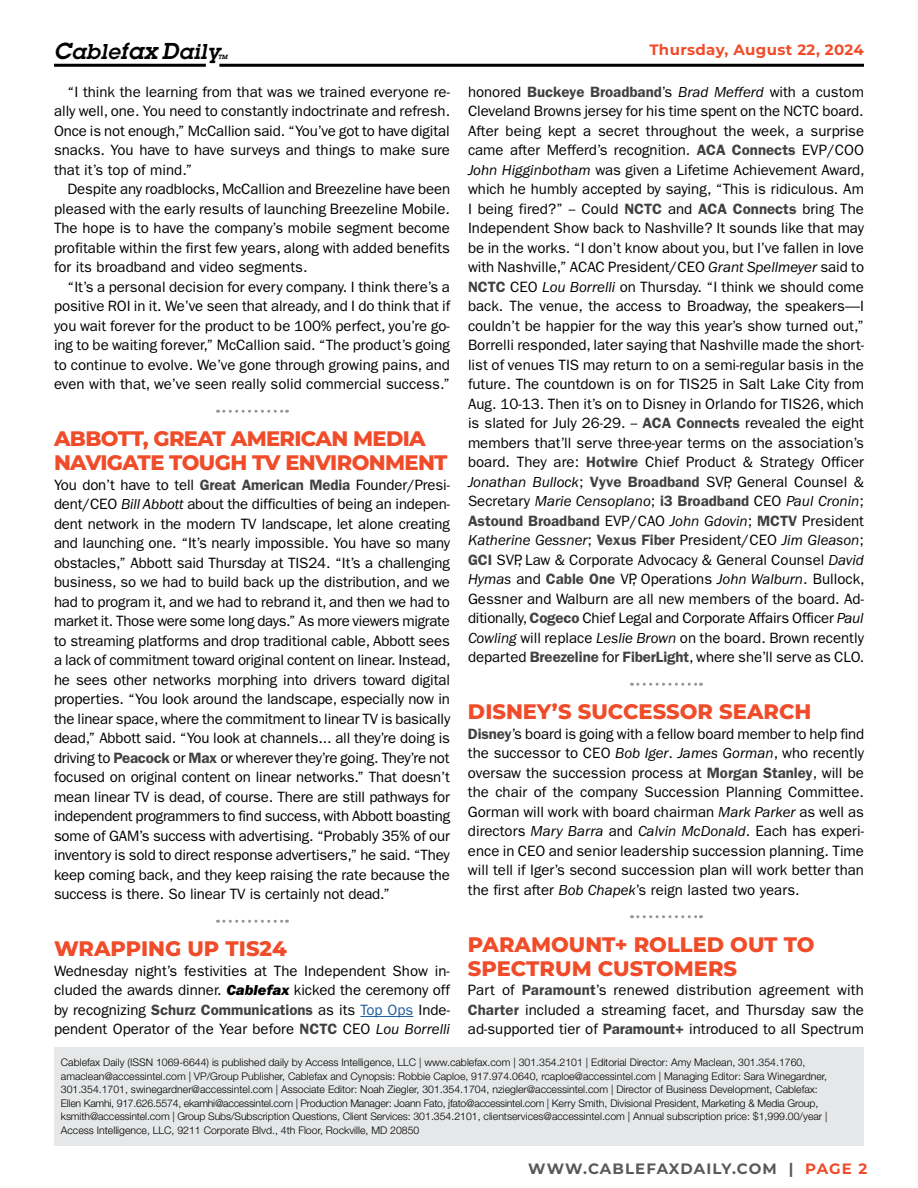
<style>
.page{position:relative;width:918px;height:1188px;background:#fff}
.page>*{position:absolute;margin:0;border:0;box-sizing:border-box;transform-origin:0 0}
.t1{font:800 21px/24px "Montserrat";letter-spacing:-.01em;color:#f04c2a}
.t2{font:800 21px/24px "Montserrat";letter-spacing:-.03em;color:#f04c2a}
.t3{font:italic 600 21px "Lubalin Graph Std";letter-spacing:.03em;color:#000}
.t4{font:15px/19.5px "ITC Franklin Gothic Std";color:#000;text-align:justify}
.t5{font:700 15px "Montserrat";letter-spacing:.075em;color:#58595b}
.t6{font:700 15px "Montserrat";letter-spacing:.025em;color:#f04c2a}
.t7{font:300 10.5px/13.5px "Helvetica Neue LT Std";color:#000}
.t8{font:italic 600 6px "Lubalin Graph Std";color:#000}
.s1{font-size:22.5px}
.s2{font-weight:600;color:#414042}
.s3{font-style:italic}
.s4{font-family:"ITC Franklin Gothic Std Hvy It"}
.s5{color:#215e9e}
.s6{color:#f04c2a}
</style>
<div class="page">
<div style="left:54px;top:1047px;width:810px;height:98px;background:#e6e7e8"></div>
<hr style="left:219px;top:64px;width:645px;height:3px;background:#000">
<hr style="left:54px;top:64px;width:152px;height:3px;background:#000">
<svg style="left:218px;top:410px;width:69px;height:3px"></svg>
<svg style="left:218px;top:920px;width:69px;height:3px"></svg>
<hr style="left:360px;top:1016px;width:53px;height:1px;background:#215e9e">
<svg style="left:632px;top:683px;width:69px;height:3px"></svg>
<svg style="left:632px;top:915px;width:69px;height:3px"></svg>
<h1 class="t3" style="left:54px;top:38px;width:167px"><span class="s1">C</span>able<span class="s1">fax D</span>aily</h1>
<p class="t8" style="left:218px;top:53px;width:11px">TM</p>
<p class="t6" style="left:649px;top:39px;width:216px">Thursday, August 22, 2024</p>
<p class="t4" style="left:54px;top:82px;width:398px;text-indent:14px">“I think the learning from that was we trained everyone re&shy;ally well, one. You need to constantly indoctrinate and refresh.<br>Once is not enough,” McCallion said. “You’ve got to have digital snacks. You have to have surveys and things to make sure that it’s top of mind.”</p>
<p class="t4" style="left:54px;top:180px;width:398px;text-indent:14px">Despite any roadblocks, McCallion and Breezeline have been pleased with the early results of launching Breezeline Mobile.<br>The hope is to have the company’s mobile segment become profitable within the first few years, along with added benefits for its broadband and video segments.</p>
<p class="t4" style="left:54px;top:277px;width:398px;text-indent:14px">“It’s a personal decision for every company. I think there’s a positive ROI in it. We’ve seen that already, and I do think that if you wait forever for the product to be 100% perfect, you’re go&shy;ing to be waiting forever,” McCallion said. “The product’s going to continue to evolve. We’ve gone through growing pains, and even with that, we’ve seen really solid commercial success.”</p>
<h1 class="t2" style="left:54px;top:426px;width:395px">ABBOTT, GREAT AMERICAN MEDIA<br>NAVIGATE TOUGH TV ENVIRONMENT</h1>
<p class="t4" style="left:54px;top:475px;width:398px">You don’t have to tell <span class="s2">Great American Media</span> Founder/Presi&shy;dent/CEO <span class="s3">Bill Abbott</span> about the difficulties of being an indepen&shy;dent network in the modern TV landscape, let alone creating and launching one. “It’s nearly impossible. You have so many obstacles,” Abbott said Thursday at TIS24. “It’s a challenging business, so we had to build back up the distribution, and we had to program it, and we had to rebrand it, and then we had to market it. Those were some long days.” As more viewers migrate to streaming platforms and drop traditional cable, Abbott sees a lack of commitment toward original content on linear. Instead, he sees other networks morphing into drivers toward digital properties. “You look around the landscape, especially now in the linear space, where the commitment to linear TV is basically dead,” Abbott said. “You look at channels... all they’re doing is driving to <span class="s2">Peacock</span> or <span class="s2">Max</span> or wherever they’re going. They’re not focused on original content on linear networks.” That doesn’t mean linear TV is dead, of course. There are still pathways for independent programmers to find success, with Abbott boasting some of GAM’s success with advertising. “Probably 35% of our inventory is sold to direct response advertisers,” he said. “They keep coming back, and they keep raising the rate because the success is there. So linear TV is certainly not dead.”</p>
<h1 class="t1" style="left:54px;top:936px;width:234px">WRAPPING UP TIS24</h1>
<p class="t4" style="left:54px;top:961px;width:398px">Wednesday night’s festivities at The Independent Show in&shy;cluded the awards dinner. <span class="s4">Cablefax</span> kicked the ceremony off by recognizing <span class="s2">Schurz Communications</span> as its <span class="s5">Top Ops</span> Inde&shy;pendent Operator of the Year before <span class="s2">NCTC</span> CEO <span class="s3">Lou Borrelli</span></p>
<p class="t4" style="left:468px;top:82px;width:398px">honored <span class="s2">Buckeye Broadband</span>’s <span class="s3">Brad Mefferd</span> with a custom Cleveland Browns jersey for his time spent on the NCTC board.<br>After being kept a secret throughout the week, a surprise came after Mefferd’s recognition. <span class="s2">ACA Connects</span> EVP/COO <span class="s3">John Higginbotham</span> was given a Lifetime Achievement Award, which he humbly accepted by saying, “This is ridiculous. Am I being fired?” -- Could <span class="s2">NCTC</span> and <span class="s2">ACA Connects</span> bring The Independent Show back to Nashville? It sounds like that may be in the works. “I don’t know about you, but I’ve fallen in love with Nashville,” ACAC President/CEO <span class="s3">Grant Spellmeyer</span> said to <span class="s2">NCTC</span> CEO <span class="s3">Lou Borrelli</span> on Thursday. “I think we should come back. The venue, the access to Broadway, the speakers—I couldn’t be happier for the way this year’s show turned out,” Borrelli responded, later saying that Nashville made the short&shy;list of venues TIS may return to on a semi-regular basis in the future. The countdown is on for TIS25 in Salt Lake City from Aug. 10-13. Then it’s on to Disney in Orlando for TIS26, which is slated for July 26-29. -- <span class="s2">ACA Connects</span> revealed the eight members that’ll serve three-year terms on the association’s board. They are: <span class="s2">Hotwire</span> Chief Product &amp; Strategy Officer <span class="s3">Jonathan Bullock</span>; <span class="s2">Vyve Broadband</span> SVP, General Counsel &amp; Secretary <span class="s3">Marie Censoplano</span>; <span class="s2">i3 Broadband</span> CEO <span class="s3">Paul Cronin</span>; <span class="s2">Astound Broadband</span> EVP/CAO <span class="s3">John Gdovin</span>; <span class="s2">MCTV</span> President <span class="s3">Katherine Gessner</span>; <span class="s2">Vexus Fiber</span> President/CEO <span class="s3">Jim Gleason</span>; <span class="s2">GCI</span> SVP, Law &amp; Corporate Advocacy &amp; General Counsel <span class="s3">David Hymas</span> and <span class="s2">Cable One</span> VP, Operations <span class="s3">John Walburn</span>. Bullock, Gessner and Walburn are all new members of the board. Ad&shy;ditionally, <span class="s2">Cogeco</span> Chief Legal and Corporate Affairs Officer <span class="s3">Paul Cowling</span> will replace <span class="s3">Leslie Brown</span> on the board. Brown recently departed <span class="s2">Breezeline</span> for <span class="s2">FiberLight</span>, where she’ll serve as CLO.</p>
<h1 class="t1" style="left:468px;top:699px;width:345px">DISNEY’S SUCCESSOR SEARCH</h1>
<p class="t4" style="left:468px;top:724px;width:398px"><span class="s2">Disney</span>’s board is going with a fellow board member to help find the successor to CEO <span class="s3">Bob Iger</span>. <span class="s3">James Gorman</span>, who recently oversaw the succession process at <span class="s2">Morgan Stanley</span>, will be the chair of the company Succession Planning Committee.<br>Gorman will work with board chairman <span class="s3">Mark Parker</span> as well as directors <span class="s3">Mary Barra</span> and <span class="s3">Calvin McDonald</span>. Each has experi&shy;ence in CEO and senior leadership succession planning. Time will tell if Iger’s second succession plan will work better than the first after <span class="s3">Bob Chapek</span>’s reign lasted two years.</p>
<h1 class="t1" style="left:468px;top:931px;width:348px">PARAMOUNT+ ROLLED OUT TO<br>SPECTRUM CUSTOMERS</h1>
<p class="t4" style="left:468px;top:981px;width:398px">Part of <span class="s2">Paramount</span>’s renewed distribution agreement with <span class="s2">Charter</span> included a streaming facet, and Thursday saw the ad-supported tier of <span class="s2">Paramount+</span> introduced to all Spectrum</p>
<p class="t7" style="left:61px;top:1055px;width:768px">Cablefax Daily (ISSN 1069-6644) is published daily by Access Intelligence, LLC | www.cablefax.com | 301.354.2101 | Editorial Director: Amy Maclean, 301.354.1760, amaclean@accessintel.com | VP/Group Publisher, Cablefax and Cynopsis: Robbie Caploe, 917.974.0640, rcaploe@accessintel.com | Managing Editor: Sara Winegardner, 301.354.1701, swinegardner@accessintel.com | Associate Editor: Noah Ziegler, 301.354.1704, nziegler@accessintel.com | Director of Business Development, Cablefax:<br>Ellen Kamhi, 917.626.5574, ekamhi@accessintel.com | Production Manager: Joann Fato, jfato@accessintel.com | Kerry Smith, Divisional President, Marketing &amp; Media Group, ksmith@accessintel.com | Group Subs/Subscription Questions, Client Services: 301.354.2101, clientservices@accessintel.com | Annual subscription price: $1,999.00/year | Access Intelligence, LLC, 9211 Corporate Blvd., 4th Floor, Rockville, MD 20850</p>
<p class="t5" style="left:528px;top:1158px;width:341px">WWW.CABLEFAXDAILY.COM | <span class="s6">PAGE 2</span></p>
</div>
